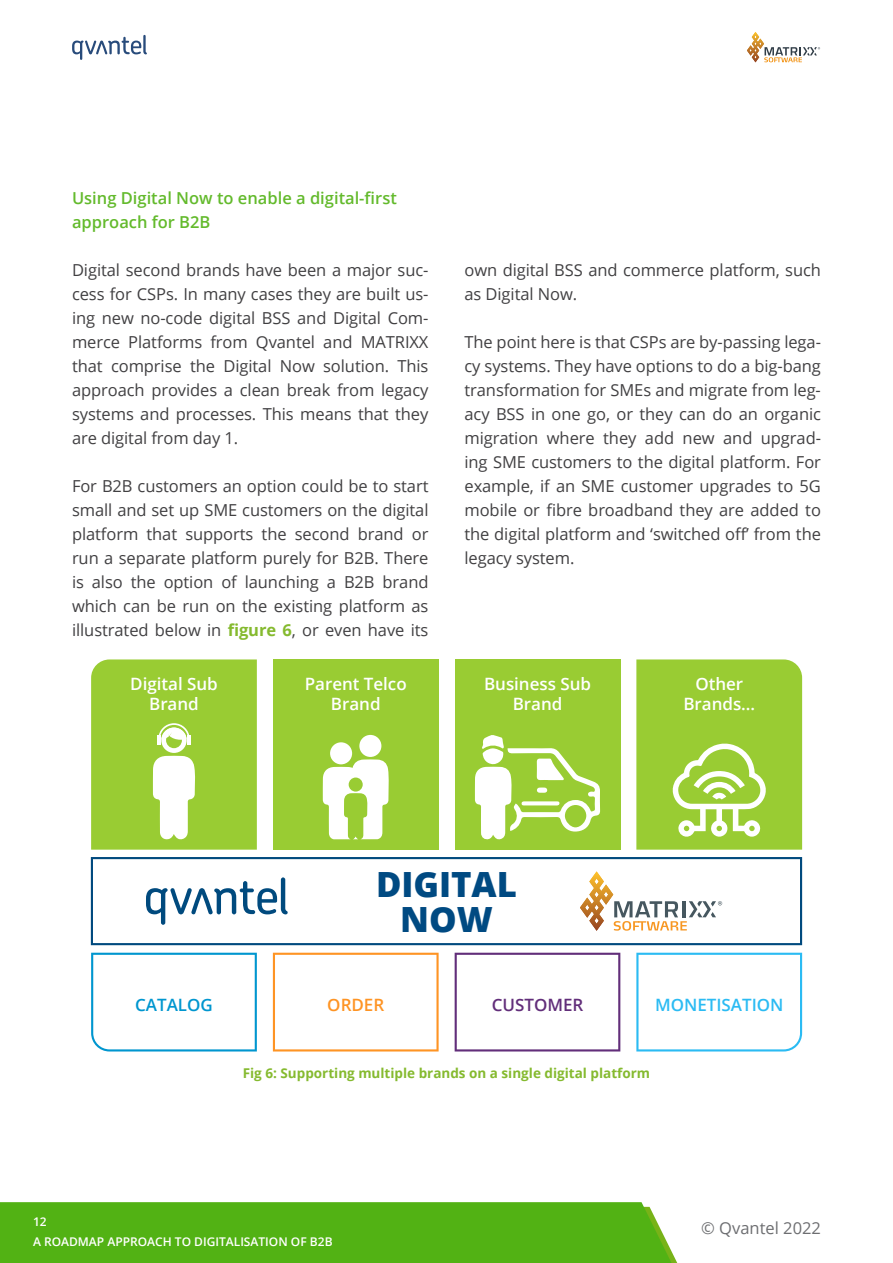
<style>
.page{position:relative;width:893px;height:1263px;background:#fff}
.page>*{position:absolute;margin:0;border:0;box-sizing:border-box;transform-origin:0 0}
.t1{font:800 34.8px/34.8px "Open Sans";color:#004a82;text-align:center}
.t2{font:600 16.95px/20.4px "Open Sans";color:#fff;text-align:center}
.t3{font:600 16.95px "Open Sans";color:#2bbbf3}
.t4{font:600 16.95px "Open Sans";color:#622e7a}
.t5{font:600 16.95px "Open Sans";color:#0096cf}
.t6{font:600 16.95px "Open Sans";color:#fe9424}
.t7{font:16.5px/24px "Open Sans";letter-spacing:-.005em;color:#414042;text-align:justify}
.t8{font:600 16.5px/24px "Open Sans";color:#63ba2c}
.t9{font:16.5px "Open Sans";color:#6d6e71}
.t10{font:700 13.5px "Open Sans";color:#85ba2f}
.t11{font:600 12px/19.8px "Open Sans";color:#fff}
.s1{font-weight:700;color:#85ba2f}
</style>
<div class="page">
<svg style="left:72px;top:35px;width:75px;height:25px"></svg>
<div style="left:0;top:1202px;width:677px;height:61px;background:#52b214"></div>
<svg style="left:747px;top:32px;width:73px;height:30px"></svg>
<div style="left:273px;top:659px;width:166px;height:191px;background:#9c3"></div>
<div style="left:455px;top:659px;width:165px;height:191px;background:#9c3"></div>
<svg style="left:91px;top:857px;width:711px;height:88px"></svg>
<svg style="left:475px;top:735px;width:125px;height:105px"></svg>
<svg style="left:91px;top:659px;width:166px;height:191px;background:#a4d149"></svg>
<div style="left:330px;top:742px;width:22px;height:22px;background:#fff;border-radius:50%"></div>
<svg style="left:323px;top:759px;width:66px;height:80px"></svg>
<div style="left:359px;top:735px;width:22px;height:22px;background:#fff;border-radius:50%"></div>
<svg style="left:91px;top:953px;width:166px;height:98px"></svg>
<svg style="left:273px;top:953px;width:166px;height:98px"></svg>
<svg style="left:455px;top:953px;width:165px;height:98px"></svg>
<svg style="left:636px;top:953px;width:166px;height:98px"></svg>
<svg style="left:636px;top:659px;width:166px;height:191px;background:#a2d046"></svg>
<p class="t8" style="left:72px;top:186px;width:326px">Using Digital Now to enable a digital-first approach for B2B</p>
<p class="t7" style="left:72px;top:258px;width:358px">Digital second brands have been a major suc&shy;cess for CSPs. In many cases they are built us&shy;ing new no-code digital BSS and Digital Com&shy;merce Platforms from Qvantel and MATRIXX that comprise the Digital Now solution. This approach provides a clean break from legacy systems and processes. This means that they are digital from day 1.</p>
<p class="t7" style="left:72px;top:474px;width:358px">For B2B customers an option could be to start small and set up SME customers on the digital platform that supports the second brand or run a separate platform purely for B2B. There is also the option of launching a B2B brand which can be run on the existing platform as illustrated below in <span class="s1">figure 6</span>, or even have its</p>
<p class="t7" style="left:464px;top:258px;width:358px">own digital BSS and commerce platform, such as Digital Now.</p>
<p class="t7" style="left:464px;top:330px;width:358px">The point here is that CSPs are by-passing lega&shy;cy systems. They have options to do a big-bang transformation for SMEs and migrate from leg&shy;acy BSS in one go, or they can do an organic migration where they add new and upgrad&shy;ing SME customers to the digital platform. For example, if an SME customer upgrades to 5G mobile or fibre broadband they are added to the digital platform and ‘switched off’ from the legacy system.</p>
<p class="t2" style="left:130px;top:673px;width:89px">Digital Sub<br>Brand</p>
<p class="t2" style="left:305px;top:673px;width:103px">Parent Telco<br>Brand</p>
<p class="t2" style="left:484px;top:673px;width:108px">Business Sub<br>Brand</p>
<p class="t2" style="left:683px;top:673px;width:73px">Other<br>Brands...</p>
<h1 class="t1" style="left:376px;top:865px;width:142px">DIGITAL<br>NOW</h1>
<p class="t5" style="left:135px;top:993px;width:79px">CATALOG</p>
<p class="t6" style="left:327px;top:993px;width:58px">ORDER</p>
<p class="t4" style="left:492px;top:993px;width:93px">CUSTOMER</p>
<p class="t3" style="left:655px;top:993px;width:130px">MONETISATION</p>
<p class="t10" style="left:243px;top:1064px;width:409px">Fig 6: Supporting multiple brands on a single digital platform</p>
<p class="t11" style="left:33px;top:1211px;width:301px">12<br>A ROADMAP APPROACH TO DIGITALISATION OF B2B</p>
<p class="t9" style="left:701px;top:1216px;width:121px">© Qvantel 2022</p>
</div>
